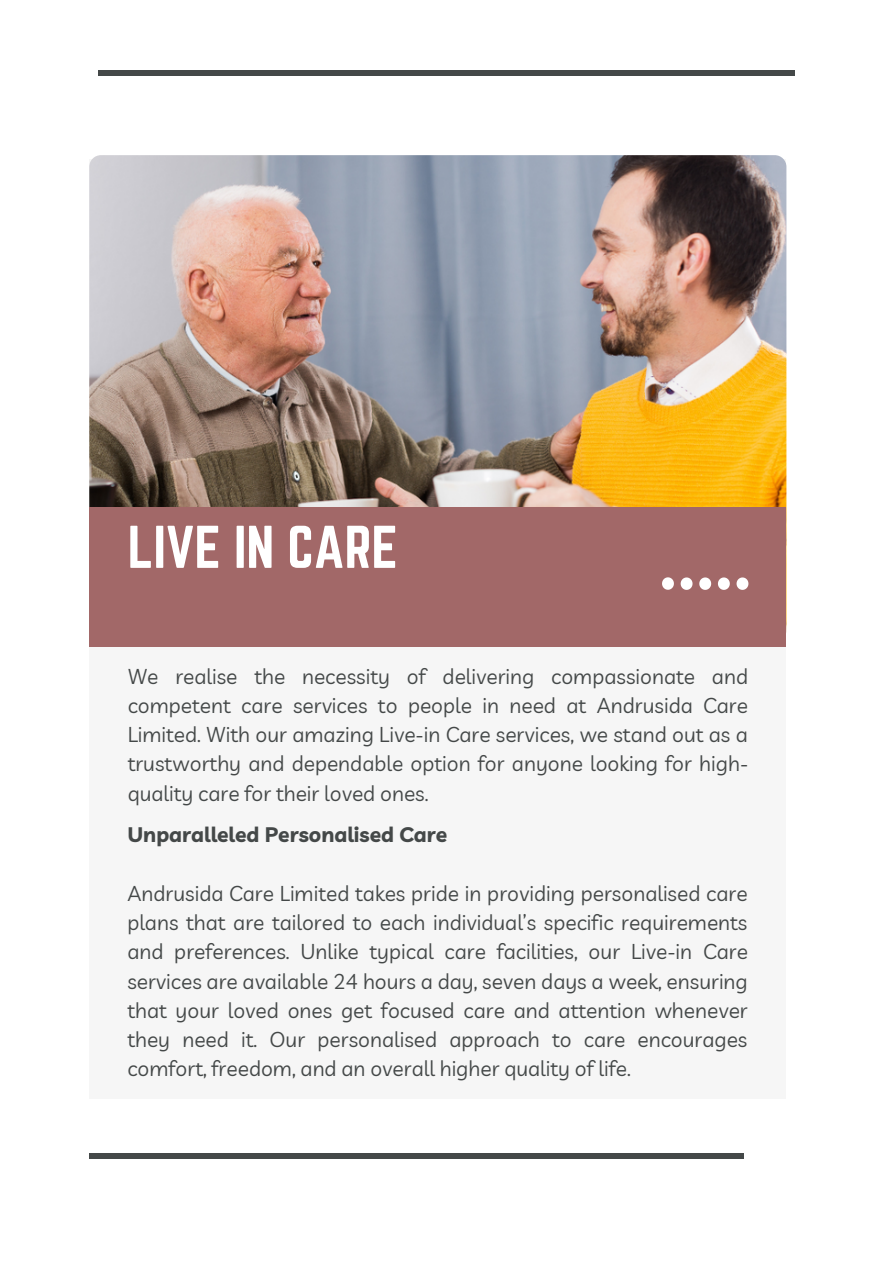
<style>
.page{position:relative;width:893px;height:1264px;background:#fff}
.page>*{position:absolute;margin:0;border:0;box-sizing:border-box;transform-origin:0 0}
.t1{font:52.65px "Norwester";color:#fff}
.t2{font:21px/29.2px "Livvic";color:#444848;text-align:justify}
.t3{font:700 21px "Livvic";color:#444848}
</style>
<div class="page">
<div style="left:89px;top:1153px;width:654px;height:5px;background:#444848"></div>
<div style="left:98px;top:71px;width:696px;height:5px;background:#444848"></div>
<div style="left:89px;top:159px;width:697px;height:939px;background:#f6f6f6"></div>
<img style="left:89px;top:155px;width:697px;height:487px;border-radius:12px">
<div style="left:90px;top:507px;width:696px;height:139px;background:#a26868"></div>
<svg style="left:662px;top:577px;width:11px;height:12px"></svg>
<svg style="left:680px;top:577px;width:12px;height:13px"></svg>
<svg style="left:699px;top:577px;width:12px;height:13px"></svg>
<svg style="left:718px;top:577px;width:11px;height:13px"></svg>
<svg style="left:736px;top:577px;width:12px;height:13px"></svg>
<p class="t1" style="left:128px;top:515px;width:271px">LIVE IN CARE</p>
<p class="t2" style="left:128px;top:661px;width:622px">We realise the necessity of delivering compassionate and competent care services to people in need at Andrusida Care Limited. With our amazing Live-in Care services, we stand out as a trustworthy and dependable option for anyone looking for high&shy;quality care for their loved ones.</p>
<p class="t3" style="left:127px;top:821px;width:321px">Unparalleled Personalised Care</p>
<p class="t2" style="left:127px;top:878px;width:622px">Andrusida Care Limited takes pride in providing personalised care plans that are tailored to each individual’s specific requirements and preferences. Unlike typical care facilities, our Live-in Care services are available 24 hours a day, seven days a week, ensuring that your loved ones get focused care and attention whenever they need it. Our personalised approach to care encourages comfort, freedom, and an overall higher quality of life.</p>
</div>
